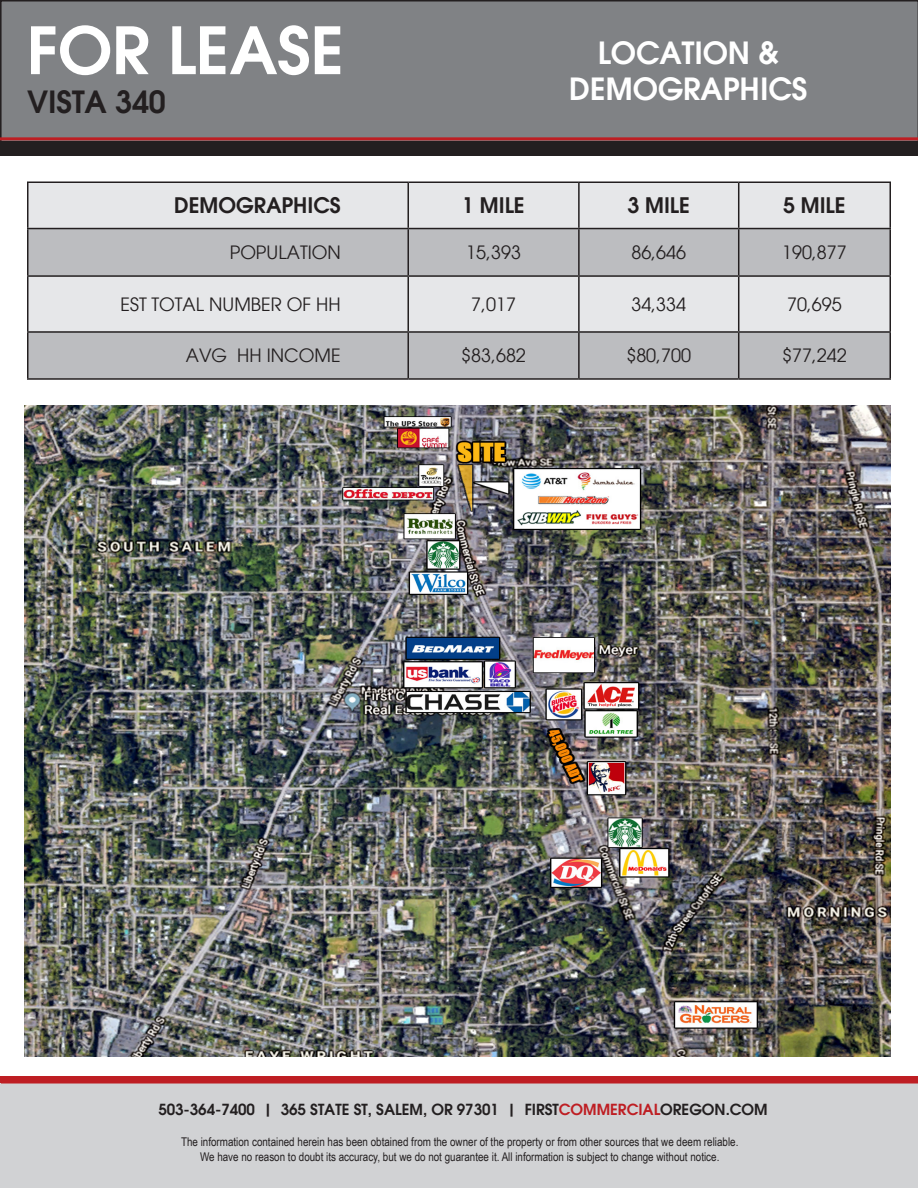
<style>
.page{position:relative;width:918px;height:1188px;background:#fff}
.page>*{position:absolute;margin:0;border:0;box-sizing:border-box;transform-origin:0 0}
.t1{font:600 64.5px "Avant Garde";color:#fff}
.t2{font:600 30px/36px "Avant Garde";color:#fff;text-align:center}
.t3{font:600 30px "Avant Garde";color:#231f20}
.t4{font:600 21px "Avant Garde";color:#231f20}
.t5{font:18px "Avant Garde";color:#231f20}
.t6{font:600 15px "Avant Garde";color:#231f20}
.t7{font:12px "Arial Narrow";color:#231f20}
.s1{color:#be1e23}
</style>
<div class="page">
<div style="left:1px;top:1084px;width:917px;height:104px;background:#d1d2d4"></div>
<div style="left:0;top:1076px;width:918px;height:8px;background:#be1e23"></div>
<div style="left:2px;top:0;width:916px;height:141px;background:#808285"></div>
<div style="left:0;top:141px;width:918px;height:15px;background:#231f20"></div>
<hr style="left:2px;top:137px;width:916px;height:3px;background:#be1e23">
<div style="left:28px;top:183px;width:862px;height:45px;background:#e6e7e9"></div>
<svg style="left:28px;top:229px;width:862px;height:149px;background:#cbccce"></svg>
<hr style="left:407px;top:183px;width:2px;height:45px;background:#231f20">
<hr style="left:578px;top:183px;width:2px;height:45px;background:#231f20">
<hr style="left:738px;top:183px;width:1px;height:45px;background:#231f20">
<hr style="left:27px;top:228px;width:381px;height:1px;background:#231f20">
<hr style="left:408px;top:228px;width:171px;height:1px;background:#231f20">
<hr style="left:407px;top:229px;width:2px;height:46px;background:#231f20">
<hr style="left:579px;top:228px;width:160px;height:1px;background:#231f20">
<hr style="left:578px;top:229px;width:2px;height:46px;background:#231f20">
<hr style="left:739px;top:228px;width:152px;height:1px;background:#231f20">
<hr style="left:738px;top:229px;width:1px;height:46px;background:#231f20">
<hr style="left:27px;top:275px;width:381px;height:2px;background:#231f20">
<hr style="left:408px;top:275px;width:171px;height:2px;background:#231f20">
<hr style="left:407px;top:277px;width:2px;height:54px;background:#231f20">
<hr style="left:579px;top:275px;width:160px;height:2px;background:#231f20">
<hr style="left:578px;top:277px;width:2px;height:54px;background:#231f20">
<hr style="left:739px;top:275px;width:152px;height:2px;background:#231f20">
<hr style="left:738px;top:277px;width:1px;height:54px;background:#231f20">
<hr style="left:27px;top:331px;width:381px;height:2px;background:#231f20">
<hr style="left:408px;top:331px;width:171px;height:2px;background:#231f20">
<hr style="left:407px;top:333px;width:2px;height:45px;background:#231f20">
<hr style="left:579px;top:331px;width:160px;height:2px;background:#231f20">
<hr style="left:578px;top:333px;width:2px;height:45px;background:#231f20">
<hr style="left:739px;top:331px;width:152px;height:2px;background:#231f20">
<hr style="left:738px;top:333px;width:1px;height:45px;background:#231f20">
<hr style="left:27px;top:182px;width:381px;height:1px;background:#231f20">
<hr style="left:27px;top:183px;width:1px;height:45px;background:#231f20">
<hr style="left:408px;top:182px;width:171px;height:1px;background:#231f20">
<hr style="left:579px;top:182px;width:160px;height:1px;background:#231f20">
<hr style="left:739px;top:182px;width:152px;height:1px;background:#231f20">
<hr style="left:890px;top:183px;width:1px;height:45px;background:#231f20">
<hr style="left:27px;top:229px;width:1px;height:46px;background:#231f20">
<hr style="left:890px;top:229px;width:1px;height:46px;background:#231f20">
<hr style="left:27px;top:277px;width:1px;height:54px;background:#231f20">
<hr style="left:890px;top:277px;width:1px;height:54px;background:#231f20">
<hr style="left:27px;top:333px;width:1px;height:45px;background:#231f20">
<hr style="left:890px;top:333px;width:1px;height:45px;background:#231f20">
<hr style="left:27px;top:378px;width:381px;height:2px;background:#231f20">
<hr style="left:408px;top:378px;width:171px;height:2px;background:#231f20">
<hr style="left:579px;top:378px;width:160px;height:2px;background:#231f20">
<hr style="left:739px;top:378px;width:152px;height:2px;background:#231f20">
<img style="left:24px;top:405px;width:867px;height:651px">
<hr style="left:0;top:1084px;width:1px;height:104px;background:#d1d2d4">
<svg style="left:0;top:0;width:2px;height:141px"></svg>
<p class="t1" style="left:27px;top:8px;width:319px">FOR LEASE</p>
<p class="t3" style="left:27px;top:83px;width:140px">VISTA 340</p>
<p class="t2" style="left:569px;top:34px;width:240px">LOCATION &amp;<br>DEMOGRAPHICS</p>
<p class="t4" style="left:174px;top:192px;width:168px">DEMOGRAPHICS</p>
<p class="t4" style="left:462px;top:192px;width:64px">1 MILE</p>
<p class="t4" style="left:628px;top:192px;width:64px">3 MILE</p>
<p class="t4" style="left:783px;top:192px;width:64px">5 MILE</p>
<p class="t5" style="left:230px;top:242px;width:113px">POPULATION</p>
<p class="t5" style="left:466px;top:242px;width:56px">15,393</p>
<p class="t5" style="left:631px;top:242px;width:56px">86,646</p>
<p class="t5" style="left:782px;top:242px;width:66px">190,877</p>
<p class="t5" style="left:120px;top:293px;width:222px">EST TOTAL NUMBER OF HH</p>
<p class="t5" style="left:471px;top:293px;width:46px">7,017</p>
<p class="t5" style="left:631px;top:293px;width:56px">34,334</p>
<p class="t5" style="left:787px;top:293px;width:56px">70,695</p>
<p class="t5" style="left:186px;top:345px;width:157px">AVG HH INCOME</p>
<p class="t5" style="left:461px;top:345px;width:66px">$83,682</p>
<p class="t5" style="left:626px;top:345px;width:66px">$80,700</p>
<p class="t5" style="left:782px;top:345px;width:66px">$77,242</p>
<p class="t6" style="left:158px;top:1100px;width:611px">503-364-7400 | 365 STATE ST, SALEM, OR 97301 | FIRST<span class="s1">COMMERCIAL</span>OREGON.COM</p>
<p class="t7" style="left:181px;top:1133px;width:559px">The information contained herein has been obtained from the owner of the property or from other sources that we deem reliable.</p>
<p class="t7" style="left:200px;top:1148px;width:521px">We have no reason to doubt its accuracy, but we do not guarantee it. All information is subject to change without notice.</p>
</div>
